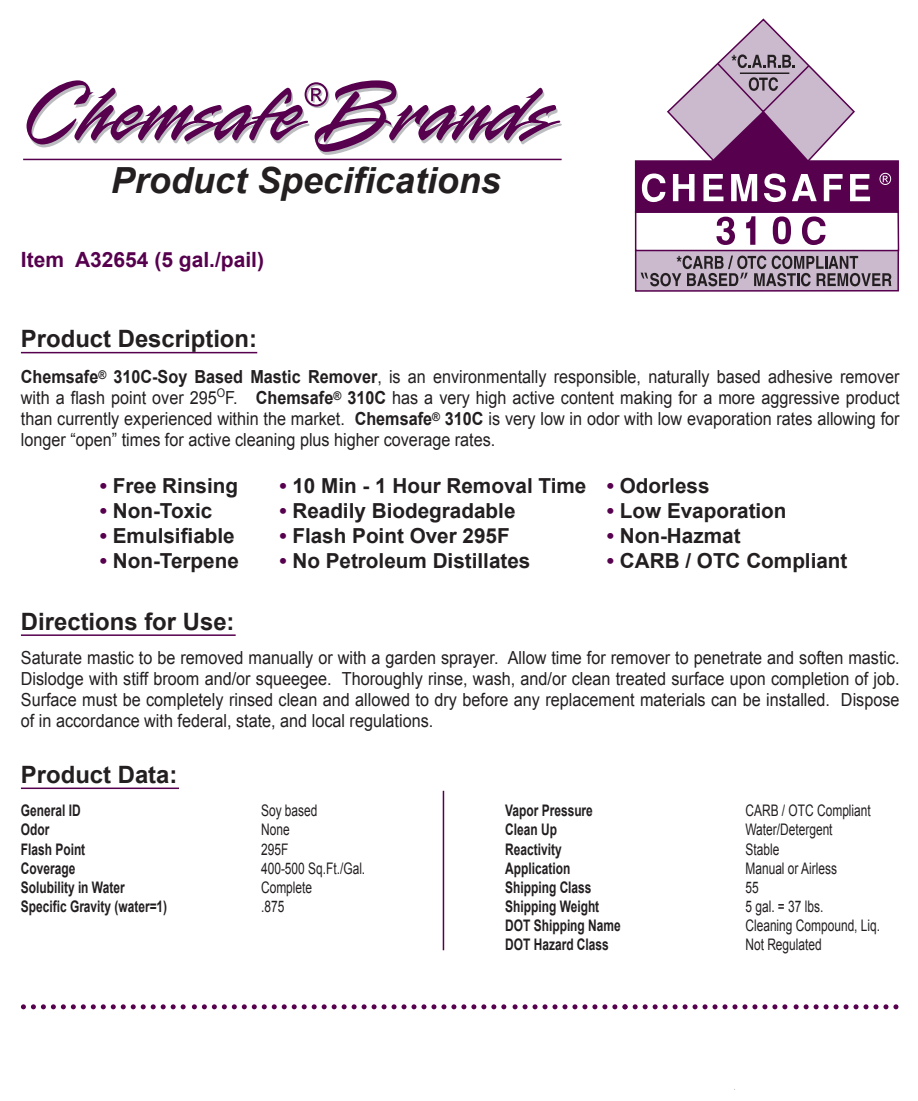
<style>
.page{position:relative;width:918px;height:1101px;background:#fff}
.page>*{position:absolute;margin:0;border:0;box-sizing:border-box;transform-origin:0 0}
.t1{font:italic 700 36px "Arial";color:#231f20}
.t2{font:700 23.85px "Arial";color:#231f20}
.t3{font:700 21px "Arial";color:#56004e}
.t4{font:700 20.7px "Arial";color:#231f20}
.t5{font:18px/21px "Arial";color:#231f20;text-align:justify;scale:.9 1}
.t6{font:700 15.9px/19px "Arial";color:#231f20;scale:.75 1}
.t7{font:15.9px/19px "Arial";color:#231f20;scale:.75 1}
.s1{font-weight:700}
.s2{color:#56004e}
</style>
<div class="page">
<hr style="left:21px;top:352px;width:236px;height:1px;background:#56004e">
<hr style="left:21px;top:634px;width:215px;height:2px;background:#56004e">
<hr style="left:21px;top:787px;width:158px;height:2px;background:#56004e">
<hr style="left:443px;top:790px;width:1px;height:160px;background:#56004e">
<svg style="left:21px;top:1004px;width:165px;height:5px"></svg>
<svg style="left:192px;top:1004px;width:314px;height:5px"></svg>
<svg style="left:513px;top:1004px;width:274px;height:5px"></svg>
<svg style="left:794px;top:1004px;width:104px;height:5px"></svg>
<div style="left:636px;top:161px;width:262px;height:51px;background:#56004e"></div>
<div style="left:635px;top:160px;width:264px;height:53px;border:2px solid #56004e"></div>
<div style="left:635px;top:211px;width:264px;height:40px;border:2px solid #56004e"></div>
<hr style="left:23px;top:159px;width:539px;height:1px;background:#56004e">
<svg style="left:27px;top:80px;width:535px;height:75px"></svg>
<svg style="left:879px;top:173px;width:12px;height:12px"></svg>
<svg style="left:634px;top:216px;width:266px;height:76px"></svg>
<svg style="left:642px;top:18px;width:228px;height:184px"></svg>
<hr style="left:740px;top:72px;width:49px;height:2px;background:#231f20">
<h1 class="t1" style="left:111px;top:160px;width:392px">Product Specifications</h1>
<p class="t3" style="left:21px;top:248px;width:245px">Item A32654 (5 gal./pail)</p>
<h2 class="t2" style="left:21px;top:326px;width:238px">Product Description:</h2>
<p class="t5" style="left:21px;top:366px;width:978px"><span class="s1">Chemsafe</span><sup>®</sup> <span class="s1">310C-Soy Based Mastic Remover</span>, is an environmentally responsible, naturally based adhesive remover with a flash point over 295<sup>O</sup>F. <span class="s1">Chemsafe</span><sup>®</sup> <span class="s1">310C</span> has a very high active content making for a more aggressive product than currently experienced within the market. <span class="s1">Chemsafe</span><sup>®</sup> <span class="s1">310C</span> is very low in odor with low evaporation rates allowing for longer “open” times for active cleaning plus higher coverage rates.</p>
<p class="t4" style="left:100px;top:474px;width:140px"><span class="s2">•</span> Free Rinsing</p>
<p class="t4" style="left:100px;top:499px;width:114px"><span class="s2">•</span> Non-Toxic</p>
<p class="t4" style="left:100px;top:524px;width:136px"><span class="s2">•</span> Emulsifiable</p>
<p class="t4" style="left:100px;top:549px;width:141px"><span class="s2">•</span> Non-Terpene</p>
<h2 class="t2" style="left:21px;top:608px;width:215px">Directions for Use:</h2>
<p class="t4" style="left:279px;top:474px;width:309px"><span class="s2">•</span> 10 Min - 1 Hour Removal Time</p>
<p class="t4" style="left:279px;top:499px;width:238px"><span class="s2">•</span> Readily Biodegradable</p>
<p class="t4" style="left:279px;top:524px;width:232px"><span class="s2">•</span> Flash Point Over 295F</p>
<p class="t4" style="left:279px;top:549px;width:253px"><span class="s2">•</span> No Petroleum Distillates</p>
<p class="t4" style="left:607px;top:474px;width:104px"><span class="s2">•</span> Odorless</p>
<p class="t4" style="left:607px;top:499px;width:181px"><span class="s2">•</span> Low Evaporation</p>
<p class="t4" style="left:607px;top:524px;width:135px"><span class="s2">•</span> Non-Hazmat</p>
<p class="t4" style="left:607px;top:549px;width:242px"><span class="s2">•</span> CARB / OTC Compliant</p>
<p class="t5" style="left:21px;top:647px;width:978px">Saturate mastic to be removed manually or with a garden sprayer. Allow time for remover to penetrate and soften mastic.<br>Dislodge with stiff broom and/or squeegee. Thoroughly rinse, wash, and/or clean treated surface upon completion of job.<br>Surface must be completely rinsed clean and allowed to dry before any replacement materials can be installed. Dispose of in accordance with federal, state, and local regulations.</p>
<h2 class="t2" style="left:21px;top:761px;width:158px">Product Data:</h2>
<p class="t6" style="left:21px;top:801px;width:197px">General ID<br>Odor<br>Flash Point<br>Coverage<br>Solubility in Water<br>Specific Gravity (water=1)</p>
<p class="t7" style="left:261px;top:801px;width:140px">Soy based<br>None<br>295F<br>400-500 Sq.Ft./Gal.<br>Complete<br>.875</p>
<p class="t6" style="left:505px;top:801px;width:155px">Vapor Pressure<br>Clean Up<br>Reactivity<br>Application<br>Shipping Class<br>Shipping Weight<br>DOT Shipping Name<br>DOT Hazard Class</p>
<p class="t7" style="left:745px;top:801px;width:181px">CARB / OTC Compliant<br>Water/Detergent<br>Stable<br>Manual or Airless<br>55<br>5 gal. = 37 lbs.<br>Cleaning Compound, Liq.<br>Not Regulated</p>
</div>
